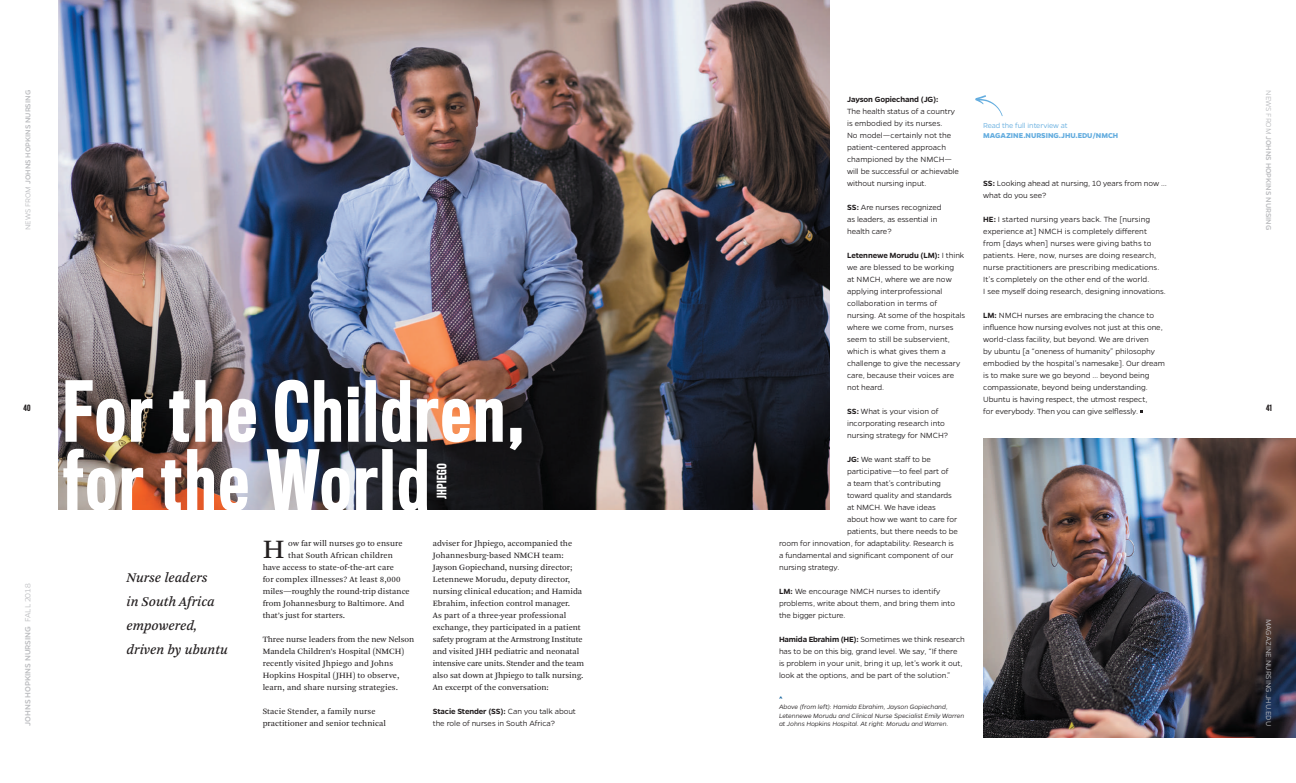
<style>
.page{position:relative;width:1296px;height:783px;background:#fff}
.page>*{position:absolute;margin:0;border:0;box-sizing:border-box;transform-origin:0 0}
.t1{font:500 77.2px/69px "Titling Gothic FB Comp";letter-spacing:.04em;color:#fff}
.t2{font:27.9px "Arnhem Pro Blond";color:#231f20}
.t3{font:italic 14px/24px "Arnhem Pro";color:#231f20}
.t4{font:500 12px "Titling Gothic FB Comp";letter-spacing:.04em;color:#fff}
.t5{font:300 8.5px/12px "Gentona";letter-spacing:-.005em;color:#231f20}
.t6{font:8.5px/12px "Arnhem Pro Blond";color:#231f20}
.t7{font:500 8.5px "Gentona";color:#bcbdc0}
.t8{font:600 8.5px "Gentona";letter-spacing:-.01em;color:#231f20}
.t9{font:500 8px "Gentona";color:#bcbdc0}
.t10{font:700 8px "Gentona";letter-spacing:-.005em;color:#64addf}
.t11{font:300 8px "Gentona";color:#bcbdc0}
.t12{font:300 8px "Gentona";letter-spacing:-.005em;color:#64addf}
.t13{font:500 8px "Titling Gothic FB Comp";color:#231f20}
.t14{font:italic 300 7px/8.4px "Gentona";letter-spacing:-.01em;color:#231f20}
.t15{font:700 7px "Gentona";color:#005595}
.s1{font-weight:300}
.s2{font-weight:600}
</style>
<div class="page">
<img style="left:983px;top:438px;width:313px;height:300px">
<img style="left:58px;top:0;width:771px;height:510px">
<svg style="left:975px;top:95px;width:28px;height:21px"></svg>
<p class="t9" style="left:23px;top:230px;width:142px;rotate:-90deg"><span class="s1">NEWS FROM</span> JOHNS HOPKINS NURSING</p>
<p class="t13" style="left:23px;top:404px;width:9px">40</p>
<p class="t7" style="left:23px;top:726px;width:144px;rotate:-90deg">JOHNS HOPKINS NURSING <span class="s1">FALL 2018</span></p>
<h1 class="t1" style="left:63px;top:379px;width:463px">For the Children, for the World</h1>
<h3 class="t4" style="left:435px;top:499px;width:38px;rotate:-90deg">JHPIEGO</h3>
<h3 class="t3" style="left:127px;top:566px;width:103px">Nurse leaders<br>in South Africa empowered, driven by ubuntu</h3>
<h2 class="t2" style="left:263px;top:531px;width:23px">H</h2>
<p class="t6" style="left:288px;top:537px;width:116px">ow far will nurses go to ensure</p>
<p class="t6" style="left:288px;top:549px;width:106px">that South African children</p>
<p class="t6" style="left:263px;top:561px;width:133px">have access to state-of-the-art care</p>
<p class="t6" style="left:263px;top:573px;width:139px">for complex illnesses? At least 8,000</p>
<p class="t6" style="left:263px;top:585px;width:149px">miles—roughly the round-trip distance</p>
<p class="t6" style="left:263px;top:597px;width:143px">from Johannesburg to Baltimore. And</p>
<p class="t6" style="left:263px;top:609px;width:84px">that’s just for starters.</p>
<p class="t6" style="left:263px;top:633px;width:153px">Three nurse leaders from the new Nelson Mandela Children’s Hospital (NMCH) recently visited Jhpiego and Johns Hopkins Hospital (JHH) to observe, learn, and share nursing strategies.</p>
<p class="t6" style="left:263px;top:705px;width:125px">Stacie Stender, a family nurse practitioner and senior technical</p>
<p class="t6" style="left:433px;top:537px;width:153px">adviser for Jhpiego, accompanied the Johannesburg-based NMCH team:<br>Jayson Gopiechand, nursing director; Letennewe Morudu, deputy director, nursing clinical education; and Hamida Ebrahim, infection control manager.<br>As part of a three-year professional exchange, they participated in a patient safety program at the Armstrong Institute and visited JHH pediatric and neonatal intensive care units. Stender and the team also sat down at Jhpiego to talk nursing.<br>An excerpt of the conversation:</p>
<p class="t5" style="left:433px;top:705px;width:145px"><span class="s2">Stacie Stender (SS):</span> Can you talk about the role of nurses in South Africa?</p>
<p class="t8" style="left:847px;top:94px;width:93px">Jayson Gopiechand (JG):</p>
<p class="t5" style="left:847px;top:105px;width:113px">The health status of a country is embodied by its nurses.<br>No model—certainly not the patient-centered approach championed by the NMCH— will be successful or achievable without nursing input.</p>
<p class="t5" style="left:847px;top:201px;width:96px"><span class="s2">SS:</span> Are nurses recognized as leaders, as essential in health care?</p>
<p class="t5" style="left:847px;top:249px;width:120px"><span class="s2">Letennewe Morudu (LM):</span> I think we are blessed to be working<br>at NMCH, where we are now applying interprofessional collaboration in terms of nursing. At some of the hospitals where we come from, nurses seem to still be subservient, which is what gives them a challenge to give the necessary care, because their voices are not heard.</p>
<p class="t5" style="left:847px;top:405px;width:103px"><span class="s2">SS:</span> What is your vision of incorporating research into nursing strategy for NMCH?</p>
<p class="t5" style="left:847px;top:453px;width:85px"><span class="s2">JG:</span> We want staff to be</p>
<p class="t5" style="left:847px;top:465px;width:103px">participative—to feel part of</p>
<p class="t5" style="left:847px;top:477px;width:95px">a team that’s contributing</p>
<p class="t5" style="left:847px;top:489px;width:106px">toward quality and standards</p>
<p class="t5" style="left:847px;top:501px;width:90px">at NMCH. We have ideas</p>
<p class="t5" style="left:847px;top:513px;width:112px">about how we want to care for</p>
<p class="t5" style="left:847px;top:525px;width:112px">patients, but there needs to be</p>
<p class="t5" style="left:779px;top:537px;width:176px">room for innovation, for adaptability. Research is</p>
<p class="t5" style="left:779px;top:549px;width:176px">a fundamental and significant component of our</p>
<p class="t5" style="left:779px;top:561px;width:62px">nursing strategy.</p>
<p class="t5" style="left:779px;top:585px;width:178px"><span class="s2">LM:</span> We encourage NMCH nurses to identify problems, write about them, and bring them into the bigger picture.</p>
<p class="t5" style="left:779px;top:633px;width:187px"><span class="s2">Hamida Ebrahim (HE):</span> Sometimes we think research has to be on this big, grand level. We say, “If there is problem in your unit, bring it up, let’s work it out, look at the options, and be part of the solution.”</p>
<p class="t15" style="left:779px;top:695px;width:5px">^</p>
<p class="t14" style="left:779px;top:703px;width:187px">Above (from left): Hamida Ebrahim, Jayson Gopiechand,<br>Letennewe Morudu and Clinical Nurse Specialist Emily Warren at Johns Hopkins Hospital. At right: Morudu and Warren.</p>
<p class="t12" style="left:983px;top:121px;width:86px">Read the full interview at</p>
<p class="t10" style="left:983px;top:131px;width:137px">MAGAZINE.NURSING.JHU.EDU/NMCH</p>
<p class="t5" style="left:983px;top:177px;width:185px"><span class="s2">SS:</span> Looking ahead at nursing, 10 years from now … what do you see?</p>
<p class="t5" style="left:983px;top:213px;width:184px"><span class="s2">HE:</span> I started nursing years back. The [nursing experience at] NMCH is completely different from [days when] nurses were giving baths to patients. Here, now, nurses are doing research, nurse practitioners are prescribing medications.<br>It’s completely on the other end of the world.<br>I see myself doing research, designing innovations.</p>
<p class="t5" style="left:983px;top:309px;width:183px"><span class="s2">LM:</span> NMCH nurses are embracing the chance to influence how nursing evolves not just at this one, world-class facility, but beyond. We are driven<br>by ubuntu [a “oneness of humanity” philosophy embodied by the hospital’s namesake]. Our dream is to make sure we go beyond … beyond being compassionate, beyond being understanding.<br>Ubuntu is having respect, the utmost respect,<br>for everybody. Then you can give selflessly.</p>
<p class="t9" style="left:1273px;top:90px;width:142px;rotate:90deg"><span class="s1">NEWS FROM</span> JOHNS HOPKINS NURSING</p>
<p class="t13" style="left:1266px;top:404px;width:7px">41</p>
<p class="t11" style="left:1273px;top:619px;width:109px;rotate:90deg">MAGAZINE.NURSING.JHU.EDU</p>
</div>
